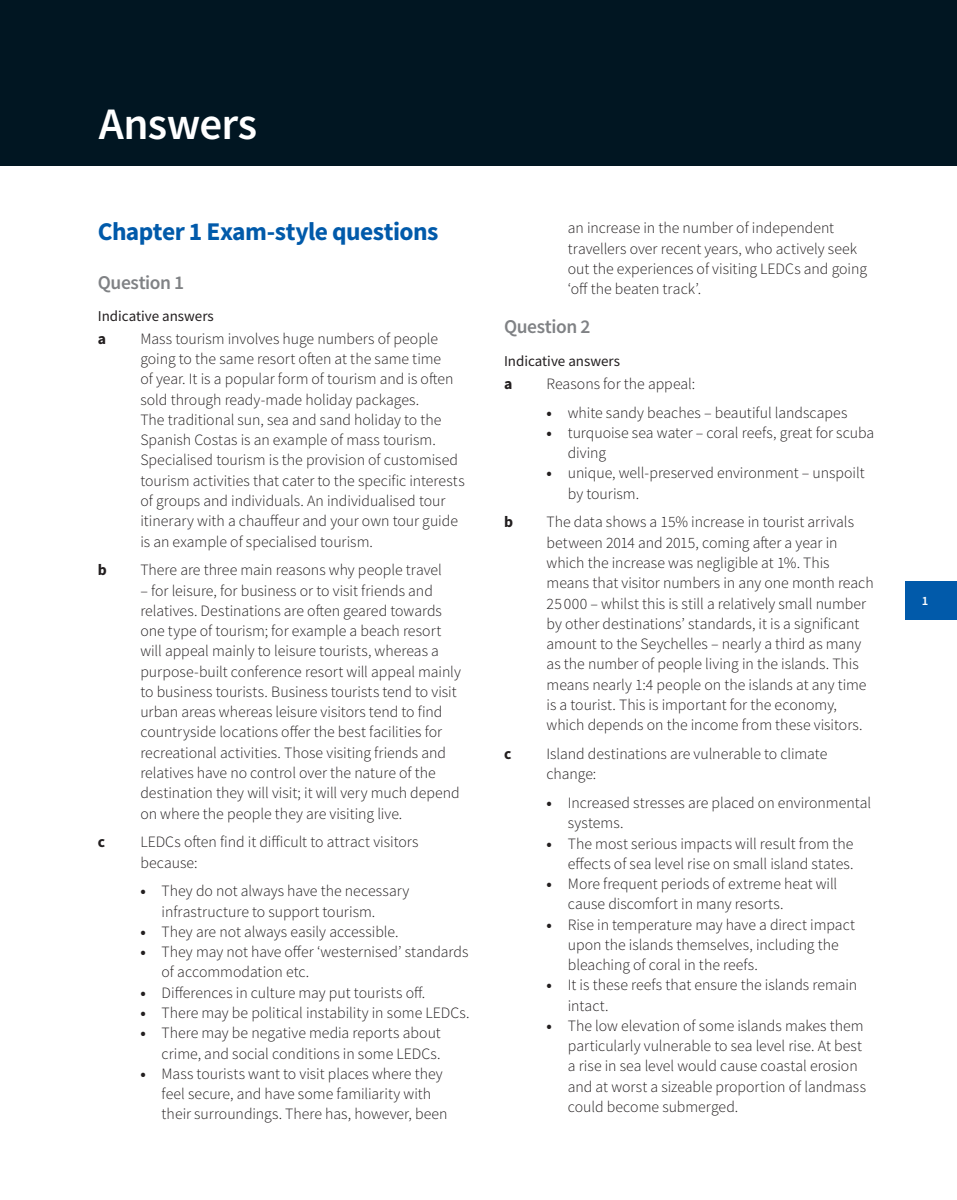
<style>
.page{position:relative;width:957px;height:1200px;background:#fff}
.page>*{position:absolute;margin:0;border:0;box-sizing:border-box;transform-origin:0 0}
.t1{font:600 45px "Source Sans Pro";letter-spacing:-.015em;color:#fff}
.t2{font:700 25.5px "Source Sans Pro";letter-spacing:-.02em;color:#015aaa}
.t3{font:600 19.5px "Source Sans Pro";letter-spacing:-.025em;color:#808285}
.t4{font:300 15.75px/20.2px "Source Sans Pro";color:#231f20}
.t5{font:700 15.75px "Source Sans Pro";color:#231f20}
.t6{font:15px "Source Sans Pro";color:#231f20}
.t7{font:600 12.75px "Source Sans Pro";color:#fff}
.s1{font-weight:700}
</style>
<div class="page">
<div style="left:906px;top:580px;width:51px;height:39px;background:#015aaa"></div>
<div style="left:0;top:0;width:957px;height:165px;background:#011622"></div>
<h1 class="t1" style="left:99px;top:94px;width:160px">Answers</h1>
<h2 class="t2" style="left:98px;top:215px;width:342px">Chapter 1 Exam-style questions</h2>
<p class="t3" style="left:98px;top:269px;width:88px">Question 1</p>
<p class="t6" style="left:98px;top:307px;width:117px">Indicative answers</p>
<p class="t5" style="left:98px;top:328px;width:10px">a</p>
<p class="t4" style="left:140px;top:328px;width:326px">Mass tourism involves huge numbers of people going to the same resort often at the same time<br>of year. It is a popular form of tourism and is often sold through ready-made holiday packages.<br>The traditional sun, sea and sand holiday to the Spanish Costas is an example of mass tourism.<br>Specialised tourism is the provision of customised tourism activities that cater to the specific interests of groups and individuals. An individualised tour itinerary with a chauffeur and your own tour guide is an example of specialised tourism.</p>
<p class="t5" style="left:98px;top:559px;width:11px">b</p>
<p class="t4" style="left:140px;top:560px;width:303px">There are three main reasons why people travel</p>
<p class="t4" style="left:140px;top:580px;width:322px">– for leisure, for business or to visit friends and relatives. Destinations are often geared towards one type of tourism; for example a beach resort will appeal mainly to leisure tourists, whereas a purpose-built conference resort will appeal mainly to business tourists. Business tourists tend to visit urban areas whereas leisure visitors tend to find countryside locations offer the best facilities for recreational activities. Those visiting friends and relatives have no control over the nature of the destination they will visit; it will very much depend on where the people they are visiting live.</p>
<p class="t5" style="left:98px;top:831px;width:9px">c</p>
<p class="t4" style="left:140px;top:831px;width:280px">LEDCs often find it difficult to attract visitors because:</p>
<p class="t4" style="left:162px;top:880px;width:249px;text-indent:-21px"><span class="s1">•</span> They do not always have the necessary infrastructure to support tourism.</p>
<p class="t4" style="left:140px;top:921px;width:260px"><span class="s1">•</span> They are not always easily accessible.</p>
<p class="t4" style="left:162px;top:941px;width:308px;text-indent:-21px"><span class="s1">•</span> They may not have offer ‘westernised’ standards of accommodation etc.</p>
<p class="t4" style="left:140px;top:982px;width:286px"><span class="s1">•</span> Differences in culture may put tourists off.</p>
<p class="t4" style="left:140px;top:1002px;width:331px"><span class="s1">•</span> There may be political instability in some LEDCs.</p>
<p class="t4" style="left:140px;top:1022px;width:302px;text-align:right"><span class="s1">•</span> There may be negative media reports about crime, and social conditions in some LEDCs.</p>
<p class="t4" style="left:162px;top:1063px;width:287px;text-indent:-21px"><span class="s1">•</span> Mass tourists want to visit places where they feel secure, and have some familiarity with their surroundings. There has, however, been</p>
<p class="t4" style="left:568px;top:218px;width:301px">an increase in the number of independent travellers over recent years, who actively seek out the experiences of visiting LEDCs and going ‘off the beaten track’.</p>
<p class="t3" style="left:504px;top:314px;width:88px">Question 2</p>
<p class="t6" style="left:504px;top:352px;width:117px">Indicative answers</p>
<p class="t5" style="left:504px;top:373px;width:10px">a</p>
<p class="t4" style="left:546px;top:373px;width:150px">Reasons for the appeal:</p>
<p class="t4" style="left:546px;top:402px;width:302px"><span class="s1">•</span> white sandy beaches – beautiful landscapes</p>
<p class="t4" style="left:568px;top:422px;width:308px;text-indent:-21px"><span class="s1">•</span> turquoise sea water – coral reefs, great for scuba diving</p>
<p class="t4" style="left:568px;top:463px;width:298px;text-indent:-21px"><span class="s1">•</span> unique, well-preserved environment – unspoilt by tourism.</p>
<p class="t5" style="left:504px;top:511px;width:11px">b</p>
<p class="t4" style="left:546px;top:512px;width:328px">The data shows a 15% increase in tourist arrivals between 2014 and 2015, coming after a year in which the increase was negligible at 1%. This means that visitor numbers in any one month reach 25 000 – whilst this is still a relatively small number by other destinations’ standards, it is a significant amount to the Seychelles – nearly a third as many as the number of people living in the islands. This means nearly 1:4 people on the islands at any time is a tourist. This is important for the economy, which depends on the income from these visitors.</p>
<p class="t5" style="left:504px;top:742px;width:9px">c</p>
<p class="t4" style="left:546px;top:743px;width:282px">Island destinations are vulnerable to climate change:</p>
<p class="t4" style="left:568px;top:792px;width:305px;text-indent:-21px"><span class="s1">•</span> Increased stresses are placed on environmental systems.</p>
<p class="t4" style="left:546px;top:833px;width:308px;text-align:right"><span class="s1">•</span> The most serious impacts will result from the effects of sea level rise on small island states.</p>
<p class="t4" style="left:568px;top:873px;width:271px;text-indent:-21px"><span class="s1">•</span> More frequent periods of extreme heat will cause discomfort in many resorts.</p>
<p class="t4" style="left:568px;top:914px;width:289px;text-indent:-21px"><span class="s1">•</span> Rise in temperature may have a direct impact upon the islands themselves, including the bleaching of coral in the reefs.</p>
<p class="t4" style="left:568px;top:974px;width:291px;text-indent:-21px"><span class="s1">•</span> It is these reefs that ensure the islands remain intact.</p>
<p class="t4" style="left:568px;top:1015px;width:300px;text-indent:-21px"><span class="s1">•</span> The low elevation of some islands makes them particularly vulnerable to sea level rise. At best a rise in sea level would cause coastal erosion and at worst a sizeable proportion of landmass could become submerged.</p>
<p class="t7" style="left:922px;top:592px;width:8px">1</p>
</div>
